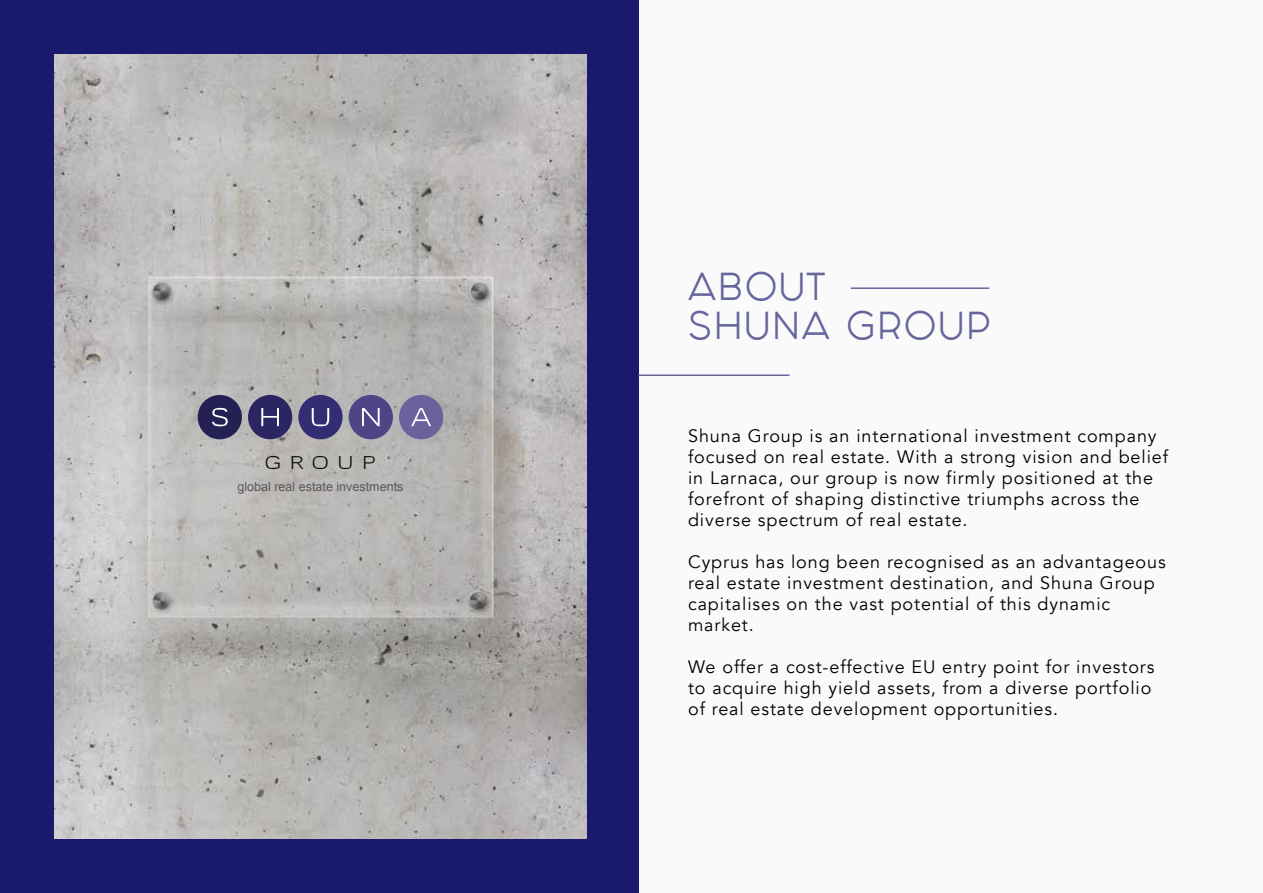
<style>
.page{position:relative;width:1263px;height:893px;background:#fafafa}
.page>*{position:absolute;margin:0;border:0;box-sizing:border-box;transform-origin:0 0}
.t1{font:33px/39.6px "Fashion Fetish";letter-spacing:.05em;color:#66669d}
.t2{font:expanded 18.45px "Mynor";letter-spacing:.4em;color:#12110b}
.t3{font:18px/21px "Avenir";letter-spacing:.05em;color:#000}
.t4{font:12.6px "Arial";color:#5a585c}
</style>
<div class="page">
<div style="left:0;top:0;width:638px;height:893px;background:#1a1a6c"></div>
<hr style="left:638px;top:374px;width:152px;height:2px;background:#66669d">
<hr style="left:851px;top:287px;width:138px;height:2px;background:#66669d">
<img style="left:54px;top:54px;width:533px;height:785px">
<div style="left:198px;top:395px;width:44px;height:44px;background:#242054;border-radius:50%"></div>
<div style="left:248px;top:395px;width:44px;height:44px;background:#2b2561;border-radius:50%"></div>
<div style="left:298px;top:395px;width:45px;height:44px;background:#332d74;border-radius:50%"></div>
<div style="left:349px;top:395px;width:44px;height:44px;background:#4e4587;border-radius:50%"></div>
<div style="left:399px;top:395px;width:44px;height:44px;background:#69629c;border-radius:50%"></div>
<svg style="left:212px;top:408px;width:16px;height:18px"></svg>
<svg style="left:261px;top:408px;width:18px;height:18px"></svg>
<svg style="left:312px;top:408px;width:17px;height:18px"></svg>
<svg style="left:362px;top:408px;width:18px;height:18px"></svg>
<svg style="left:411px;top:408px;width:20px;height:18px"></svg>
<p class="t2" style="left:264px;top:451px;width:114px">GROUP</p>
<p class="t4" style="left:237px;top:479px;width:167px">global real estate investments</p>
<h1 class="t1" style="left:688px;top:267px;width:304px">ABOUT<br>SHUNA GROUP</h1>
<p class="t3" style="left:688px;top:425px;width:482px">Shuna Group is an international investment company focused on real estate. With a strong vision and belief in Larnaca, our group is now firmly positioned at the forefront of shaping distinctive triumphs across the diverse spectrum of real estate.</p>
<p class="t3" style="left:688px;top:551px;width:479px">Cyprus has long been recognised as an advantageous real estate investment destination, and Shuna Group capitalises on the vast potential of this dynamic market.</p>
<p class="t3" style="left:688px;top:656px;width:468px">We offer a cost-effective EU entry point for investors to acquire high yield assets, from a diverse portfolio of real estate development opportunities.</p>
</div>
